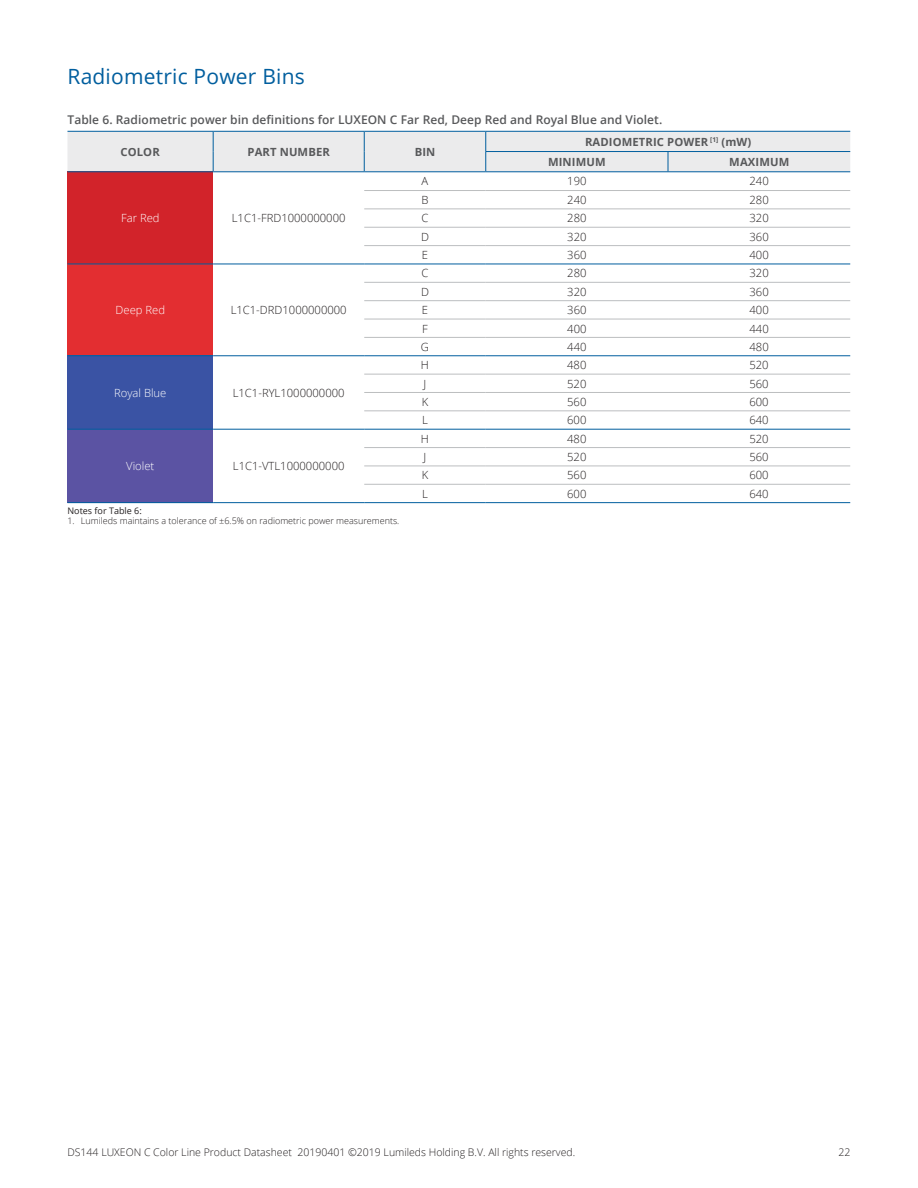
<style>
.page{position:relative;width:918px;height:1188px;background:#fff}
.page>*{position:absolute;margin:0;border:0;box-sizing:border-box;transform-origin:0 0}
.t1{font:21px "Open Sans";letter-spacing:.01em;color:#005e9e}
.t2{font:600 12px "Open Sans";letter-spacing:.005em;color:#58595b}
.t3{font:300 11.25px "Open Sans";color:#231f20}
.t4{font:700 11.25px "Open Sans";letter-spacing:.01em;color:#58595b}
.t5{font:300 11.25px "Open Sans";color:#fff}
.t6{font:300 10.5px "Open Sans";color:#231f20}
.t7{font:300 9px "Open Sans";color:#231f20}
.t8{font:9px "Open Sans";color:#231f20}
</style>
<div class="page">
<div style="left:67px;top:172px;width:146px;height:92px;background:#d2232a"></div>
<div style="left:67px;top:264px;width:146px;height:92px;background:#e32e31"></div>
<div style="left:67px;top:356px;width:146px;height:73px;background:#3a53a4"></div>
<div style="left:67px;top:429px;width:146px;height:74px;background:#5b53a3"></div>
<hr style="left:364px;top:374px;width:122px;height:1px;background:#bcbec0">
<hr style="left:364px;top:392px;width:122px;height:1px;background:#bcbec0">
<hr style="left:486px;top:374px;width:182px;height:1px;background:#bcbec0">
<hr style="left:486px;top:392px;width:182px;height:1px;background:#bcbec0">
<hr style="left:668px;top:374px;width:182px;height:1px;background:#bcbec0">
<hr style="left:668px;top:392px;width:182px;height:1px;background:#bcbec0">
<hr style="left:364px;top:355px;width:122px;height:1px;background:#005e9e">
<hr style="left:486px;top:355px;width:182px;height:1px;background:#005e9e">
<hr style="left:668px;top:355px;width:182px;height:1px;background:#005e9e">
<hr style="left:67px;top:355px;width:146px;height:1px;background:#005e9e">
<hr style="left:213px;top:355px;width:151px;height:1px;background:#005e9e">
<hr style="left:364px;top:264px;width:122px;height:1px;background:#005e9e">
<hr style="left:486px;top:264px;width:182px;height:1px;background:#005e9e">
<hr style="left:668px;top:264px;width:182px;height:1px;background:#005e9e">
<hr style="left:67px;top:264px;width:146px;height:1px;background:#005e9e">
<hr style="left:213px;top:264px;width:151px;height:1px;background:#005e9e">
<div style="left:67px;top:131px;width:783px;height:41px;background:#ebebec"></div>
<hr style="left:486px;top:171px;width:182px;height:1px;background:#005e9e">
<hr style="left:668px;top:171px;width:182px;height:1px;background:#005e9e">
<hr style="left:364px;top:190px;width:122px;height:1px;background:#bcbec0">
<hr style="left:486px;top:190px;width:182px;height:1px;background:#bcbec0">
<hr style="left:668px;top:190px;width:182px;height:1px;background:#bcbec0">
<hr style="left:364px;top:209px;width:122px;height:1px;background:#bcbec0">
<hr style="left:486px;top:209px;width:182px;height:1px;background:#bcbec0">
<hr style="left:668px;top:209px;width:182px;height:1px;background:#bcbec0">
<hr style="left:364px;top:227px;width:122px;height:1px;background:#bcbec0">
<hr style="left:486px;top:227px;width:182px;height:1px;background:#bcbec0">
<hr style="left:668px;top:227px;width:182px;height:1px;background:#bcbec0">
<hr style="left:364px;top:245px;width:122px;height:1px;background:#bcbec0">
<hr style="left:486px;top:245px;width:182px;height:1px;background:#bcbec0">
<hr style="left:668px;top:245px;width:182px;height:1px;background:#bcbec0">
<hr style="left:364px;top:282px;width:122px;height:1px;background:#bcbec0">
<hr style="left:486px;top:282px;width:182px;height:1px;background:#bcbec0">
<hr style="left:668px;top:282px;width:182px;height:1px;background:#bcbec0">
<hr style="left:364px;top:300px;width:122px;height:1px;background:#bcbec0">
<hr style="left:486px;top:300px;width:182px;height:1px;background:#bcbec0">
<hr style="left:668px;top:300px;width:182px;height:1px;background:#bcbec0">
<hr style="left:364px;top:319px;width:122px;height:1px;background:#bcbec0">
<hr style="left:486px;top:319px;width:182px;height:1px;background:#bcbec0">
<hr style="left:668px;top:319px;width:182px;height:1px;background:#bcbec0">
<hr style="left:364px;top:337px;width:122px;height:1px;background:#bcbec0">
<hr style="left:486px;top:337px;width:182px;height:1px;background:#bcbec0">
<hr style="left:668px;top:337px;width:182px;height:1px;background:#bcbec0">
<hr style="left:364px;top:410px;width:122px;height:1px;background:#bcbec0">
<hr style="left:486px;top:410px;width:182px;height:1px;background:#bcbec0">
<hr style="left:668px;top:410px;width:182px;height:1px;background:#bcbec0">
<hr style="left:364px;top:429px;width:122px;height:1px;background:#005e9e">
<hr style="left:486px;top:429px;width:182px;height:1px;background:#005e9e">
<hr style="left:668px;top:429px;width:182px;height:1px;background:#005e9e">
<hr style="left:364px;top:502px;width:122px;height:1px;background:#005e9e">
<hr style="left:486px;top:502px;width:182px;height:1px;background:#005e9e">
<hr style="left:668px;top:502px;width:182px;height:1px;background:#005e9e">
<hr style="left:364px;top:447px;width:122px;height:1px;background:#bcbec0">
<hr style="left:486px;top:447px;width:182px;height:1px;background:#bcbec0">
<hr style="left:668px;top:447px;width:182px;height:1px;background:#bcbec0">
<hr style="left:364px;top:466px;width:122px;height:1px;background:#bcbec0">
<hr style="left:486px;top:466px;width:182px;height:1px;background:#bcbec0">
<hr style="left:668px;top:466px;width:182px;height:1px;background:#bcbec0">
<hr style="left:364px;top:484px;width:122px;height:1px;background:#bcbec0">
<hr style="left:486px;top:484px;width:182px;height:1px;background:#bcbec0">
<hr style="left:668px;top:484px;width:182px;height:1px;background:#bcbec0">
<hr style="left:67px;top:502px;width:146px;height:1px;background:#005e9e">
<hr style="left:67px;top:429px;width:146px;height:1px;background:#005e9e">
<hr style="left:213px;top:429px;width:151px;height:1px;background:#005e9e">
<hr style="left:213px;top:502px;width:151px;height:1px;background:#005e9e">
<h1 class="t1" style="left:67px;top:62px;width:239px">Radiometric Power Bins</h1>
<p class="t2" style="left:67px;top:112px;width:596px">Table 6. Radiometric power bin definitions for LUXEON C Far Red, Deep Red and Royal Blue and Violet.</p>
<p class="t4" style="left:120px;top:144px;width:9px">COLOR</p>
<p class="t4" style="left:248px;top:144px;width:16px">PART</p>
<p class="t4" style="left:280px;top:144px;width:10px">NUM</p>
<p class="t4" style="left:308px;top:144px;width:16px">BER</p>
<p class="t4" style="left:415px;top:144px;width:22px">BIN</p>
<p class="t4" style="left:585px;top:134px;width:9px">RAD</p>
<p class="t4" style="left:609px;top:134px;width:13px">IOMETR</p>
<p class="t4" style="left:653px;top:134px;width:49px">IC POWER</p>
<p class="t4" style="left:710px;top:134px;width:43px"><sup>[1]</sup> (MW)</p>
<p class="t4" style="left:548px;top:154px;width:59px">MINIMUM</p>
<p class="t4" style="left:729px;top:154px;width:61px">MAXIMUM</p>
<p class="t5" style="left:121px;top:210px;width:40px">Far Red</p>
<p class="t3" style="left:232px;top:210px;width:115px">L1C1-FRD1000000000</p>
<p class="t5" style="left:116px;top:302px;width:51px">Deep Red</p>
<p class="t3" style="left:231px;top:302px;width:118px">L1C1-DRD1000000000</p>
<p class="t5" style="left:114px;top:385px;width:54px">Royal Blue</p>
<p class="t3" style="left:233px;top:385px;width:113px">L1C1-RYL1000000000</p>
<p class="t5" style="left:126px;top:458px;width:30px">Violet</p>
<p class="t3" style="left:233px;top:458px;width:113px">L1C1-VTL1000000000</p>
<p class="t8" style="left:67px;top:504px;width:76px">Notes for Table 6:</p>
<p class="t7" style="left:67px;top:515px;width:333px">1. Lumileds maintains a tolerance of ±6.5% on radiometric power measurements.</p>
<p class="t3" style="left:422px;top:174px;width:8px">A</p>
<p class="t3" style="left:567px;top:174px;width:21px">190</p>
<p class="t3" style="left:749px;top:174px;width:21px">240</p>
<p class="t3" style="left:421px;top:192px;width:9px">B</p>
<p class="t3" style="left:567px;top:192px;width:21px">240</p>
<p class="t3" style="left:749px;top:192px;width:21px">280</p>
<p class="t3" style="left:422px;top:211px;width:8px">C</p>
<p class="t3" style="left:567px;top:211px;width:21px">280</p>
<p class="t3" style="left:749px;top:211px;width:21px">320</p>
<p class="t3" style="left:421px;top:229px;width:9px">D</p>
<p class="t3" style="left:567px;top:229px;width:21px">320</p>
<p class="t3" style="left:749px;top:229px;width:21px">360</p>
<p class="t3" style="left:422px;top:247px;width:8px">E</p>
<p class="t3" style="left:567px;top:247px;width:21px">360</p>
<p class="t3" style="left:749px;top:247px;width:21px">400</p>
<p class="t3" style="left:422px;top:266px;width:8px">C</p>
<p class="t3" style="left:567px;top:266px;width:21px">280</p>
<p class="t3" style="left:749px;top:266px;width:21px">320</p>
<p class="t3" style="left:421px;top:284px;width:9px">D</p>
<p class="t3" style="left:567px;top:284px;width:21px">320</p>
<p class="t3" style="left:749px;top:284px;width:21px">360</p>
<p class="t3" style="left:422px;top:302px;width:8px">E</p>
<p class="t3" style="left:567px;top:302px;width:21px">360</p>
<p class="t3" style="left:749px;top:302px;width:21px">400</p>
<p class="t3" style="left:422px;top:321px;width:7px">F</p>
<p class="t3" style="left:567px;top:321px;width:21px">400</p>
<p class="t3" style="left:749px;top:321px;width:21px">440</p>
<p class="t3" style="left:421px;top:339px;width:10px">G</p>
<p class="t3" style="left:567px;top:339px;width:21px">440</p>
<p class="t3" style="left:749px;top:339px;width:21px">480</p>
<p class="t3" style="left:421px;top:357px;width:10px">H</p>
<p class="t3" style="left:567px;top:357px;width:21px">480</p>
<p class="t3" style="left:749px;top:357px;width:21px">520</p>
<p class="t3" style="left:424px;top:376px;width:4px">J</p>
<p class="t3" style="left:567px;top:376px;width:21px">520</p>
<p class="t3" style="left:749px;top:376px;width:21px">560</p>
<p class="t3" style="left:422px;top:394px;width:8px">K</p>
<p class="t3" style="left:567px;top:394px;width:21px">560</p>
<p class="t3" style="left:749px;top:394px;width:21px">600</p>
<p class="t3" style="left:422px;top:413px;width:7px">L</p>
<p class="t3" style="left:567px;top:413px;width:21px">600</p>
<p class="t3" style="left:749px;top:413px;width:21px">640</p>
<p class="t3" style="left:421px;top:431px;width:10px">H</p>
<p class="t3" style="left:567px;top:431px;width:21px">480</p>
<p class="t3" style="left:749px;top:431px;width:21px">520</p>
<p class="t3" style="left:424px;top:449px;width:4px">J</p>
<p class="t3" style="left:567px;top:449px;width:21px">520</p>
<p class="t3" style="left:749px;top:449px;width:21px">560</p>
<p class="t3" style="left:422px;top:468px;width:8px">K</p>
<p class="t3" style="left:567px;top:468px;width:21px">560</p>
<p class="t3" style="left:749px;top:468px;width:21px">600</p>
<p class="t3" style="left:422px;top:486px;width:7px">L</p>
<p class="t3" style="left:567px;top:486px;width:21px">600</p>
<p class="t3" style="left:749px;top:486px;width:21px">640</p>
<p class="t6" style="left:68px;top:1145px;width:509px">DS144 LUXEON C Color Line Product Datasheet 20190401 ©2019 Lumileds Holding B.V. All rights reserved.</p>
<p class="t6" style="left:839px;top:1145px;width:13px">22</p>
</div>
